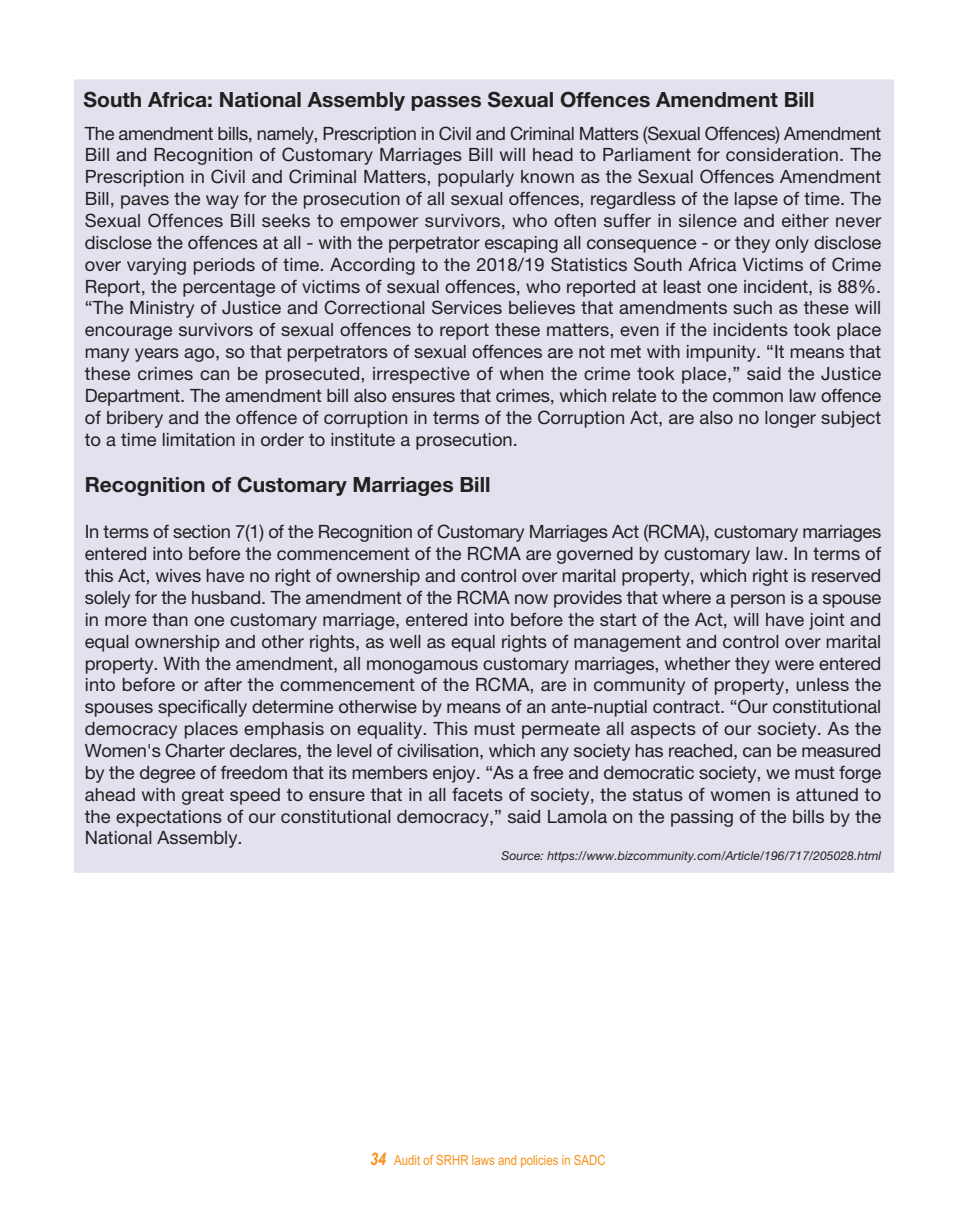
<style>
.page{position:relative;width:968px;height:1216px;background:#fff}
.page>*{position:absolute;margin:0;border:0;box-sizing:border-box;transform-origin:0 0}
.t1{font:700 21px "Helvetica Neue";color:#231f20}
.t2{font:18.38px/21.9px "Helvetica Neue";color:#231f20;text-align:justify}
.t3{font:14px "Arial Narrow";color:#f7921e}
.t4{font:italic 12.25px "Helvetica Neue";color:#231f20}
.s1{font-weight:700;font-style:italic;font-size:17.5px}
</style>
<div class="page">
<div style="left:74px;top:79px;width:819px;height:793px;background:#e2e2ee"></div>
<p class="t1" style="left:84px;top:92px;width:732px">South Africa: National Assembly passes Sexual Offences Amendment Bill</p>
<p class="t2" style="left:85px;top:124px;width:798px">The amendment bills, namely, Prescription in Civil and Criminal Matters (Sexual Offences) Amendment Bill and Recognition of Customary Marriages Bill will head to Parliament for consideration. The Prescription in Civil and Criminal Matters, popularly known as the Sexual Offences Amendment Bill, paves the way for the prosecution of all sexual offences, regardless of the lapse of time. The Sexual Offences Bill seeks to empower survivors, who often suffer in silence and either never disclose the offences at all - with the perpetrator escaping all consequence - or they only disclose over varying periods of time. According to the 2018/19 Statistics South Africa Victims of Crime Report, the percentage of victims of sexual offences, who reported at least one incident, is 88%. “The Ministry of Justice and Correctional Services believes that amendments such as these will encourage survivors of sexual offences to report these matters, even if the incidents took place many years ago, so that perpetrators of sexual offences are not met with impunity. “It means that these crimes can be prosecuted, irrespective of when the crime took place,” said the Justice Department. The amendment bill also ensures that crimes, which relate to the common law offence of bribery and the offence of corruption in terms of the Corruption Act, are also no longer subject to a time limitation in order to institute a prosecution.</p>
<p class="t1" style="left:85px;top:477px;width:407px">Recognition of Customary Marriages Bill</p>
<p class="t2" style="left:85px;top:523px;width:798px">In terms of section 7(1) of the Recognition of Customary Marriages Act (RCMA), customary marriages entered into before the commencement of the RCMA are governed by customary law. In terms of this Act, wives have no right of ownership and control over marital property, which right is reserved solely for the husband. The amendment of the RCMA now provides that where a person is a spouse in more than one customary marriage, entered into before the start of the Act, will have joint and equal ownership and other rights, as well as equal rights of management and control over marital property. With the amendment, all monogamous customary marriages, whether they were entered into before or after the commencement of the RCMA, are in community of property, unless the spouses specifically determine otherwise by means of an ante-nuptial contract. “Our constitutional democracy places emphasis on equality. This must permeate all aspects of our society. As the Women's Charter declares, the level of civilisation, which any society has reached, can be measured by the degree of freedom that its members enjoy. “As a free and democratic society, we must forge ahead with great speed to ensure that in all facets of society, the status of women is attuned to the expectations of our constitutional democracy,” said Lamola on the passing of the bills by the National Assembly.</p>
<p class="t4" style="left:501px;top:851px;width:381px">Source: https://www.bizcommunity.com/Article/196/717/205028.html</p>
<p class="t3" style="left:370px;top:1154px;width:237px"><span class="s1">34</span> Audit of SRHR laws and policies in SADC</p>
</div>
